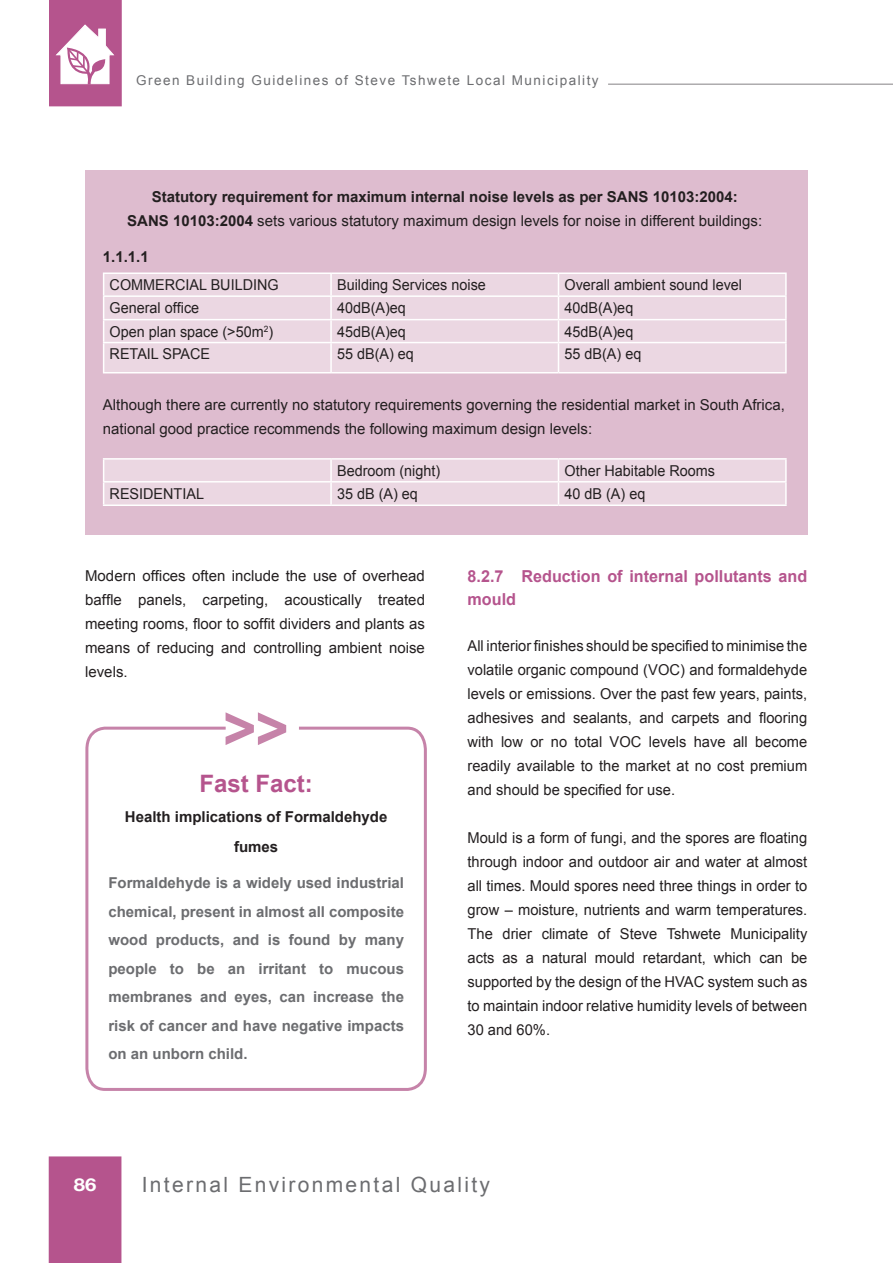
<style>
.page{position:relative;width:893px;height:1263px;background:#fff}
.page>*{position:absolute;margin:0;border:0;box-sizing:border-box;transform-origin:0 0}
.t1{font:700 24px "Arial";color:#b5548d}
.t2{font:21px "Arial";letter-spacing:.11em;color:#6c6d70}
.t3{font:700 17.7px "Helvetica Neue";color:#fff;scale:1.14 1}
.Bullet_3{font:700 16.5px/22.5px "Arial";color:#b5548d}
.Bullet_chap_6{font:15px/24px "Arial";color:#231f20;text-align:justify}
.Bullet_chap_5{font:15px/24px "Arial";color:#231f20}
.Bullet_chap_6-2{font:15px "Arial";color:#231f20;scale:.96 1}
.t4{font:700 15px/28.5px "Arial";color:#6c6d70;text-align:justify}
.Bullet_chap_5-2{font:700 15px/30px "Arial";color:#231f20;text-align:center}
.t5{font:13.5px "Arial";letter-spacing:.11em;color:#6c6d70}
.s1{font-weight:700}
</style>
<div class="page">
<hr style="left:608px;top:84px;width:285px;height:1px;background:#a7a5a7">
<div style="left:49px;top:1157px;width:72px;height:105px;background:#b5548d"></div>
<div style="left:49px;top:1156px;width:72px;height:107px;border:2px solid #b5548d"></div>
<div style="left:50px;top:0;width:71px;height:106px;background:#b5548d"></div>
<div style="left:49px;top:0;width:73px;height:106px;border:2px solid #b5548d"></div>
<svg style="left:56px;top:24px;width:59px;height:61px"></svg>
<div style="left:85px;top:170px;width:723px;height:365px;background:#debccf"></div>
<div style="left:104px;top:274px;width:681px;height:98px;background:#ebd7e2"></div>
<hr style="left:331px;top:372px;width:227px;height:1px;background:#fff">
<hr style="left:103px;top:319px;width:228px;height:1px;background:#fff">
<hr style="left:331px;top:319px;width:227px;height:1px;background:#fff">
<hr style="left:558px;top:319px;width:229px;height:1px;background:#fff">
<hr style="left:103px;top:342px;width:228px;height:1px;background:#fff">
<hr style="left:331px;top:342px;width:227px;height:1px;background:#fff">
<hr style="left:558px;top:342px;width:229px;height:1px;background:#fff">
<hr style="left:331px;top:272px;width:227px;height:2px;background:#fff">
<hr style="left:103px;top:295px;width:228px;height:2px;background:#fff">
<hr style="left:331px;top:295px;width:227px;height:2px;background:#fff">
<hr style="left:558px;top:295px;width:229px;height:2px;background:#fff">
<hr style="left:558px;top:272px;width:229px;height:2px;background:#fff">
<hr style="left:785px;top:274px;width:2px;height:21px;background:#fff">
<hr style="left:785px;top:297px;width:2px;height:22px;background:#fff">
<hr style="left:785px;top:320px;width:2px;height:22px;background:#fff">
<svg style="left:558px;top:274px;width:1px;height:98px"></svg>
<hr style="left:785px;top:343px;width:2px;height:29px;background:#fff">
<hr style="left:558px;top:372px;width:229px;height:1px;background:#fff">
<hr style="left:103px;top:272px;width:228px;height:2px;background:#fff">
<hr style="left:330px;top:274px;width:2px;height:21px;background:#fff">
<hr style="left:330px;top:297px;width:2px;height:22px;background:#fff">
<hr style="left:330px;top:320px;width:2px;height:22px;background:#fff">
<svg style="left:103px;top:274px;width:1px;height:98px"></svg>
<hr style="left:330px;top:343px;width:2px;height:29px;background:#fff">
<hr style="left:103px;top:372px;width:228px;height:1px;background:#fff">
<hr style="left:331px;top:458px;width:227px;height:2px;background:#fff">
<hr style="left:558px;top:481px;width:229px;height:1px;background:#fff">
<hr style="left:331px;top:504px;width:227px;height:2px;background:#fff">
<hr style="left:103px;top:458px;width:228px;height:2px;background:#fff">
<hr style="left:103px;top:504px;width:228px;height:2px;background:#fff">
<hr style="left:558px;top:458px;width:229px;height:2px;background:#fff">
<hr style="left:785px;top:460px;width:2px;height:21px;background:#fff">
<svg style="left:103px;top:459px;width:683px;height:46px;background:#ecd9e3"></svg>
<hr style="left:785px;top:482px;width:2px;height:22px;background:#fff">
<hr style="left:558px;top:504px;width:229px;height:2px;background:#fff">
<svg style="left:85px;top:725px;width:342px;height:366px"></svg>
<svg style="left:226px;top:712px;width:60px;height:33px"></svg>
<p class="t5" style="left:136px;top:72px;width:464px">Green Building Guidelines of Steve Tshwete Local Municipality</p>
<p class="Bullet_chap_5-2" style="left:152px;top:183px;width:588px">Statutory requirement for maximum internal noise levels as per SANS 10103:2004:</p>
<p class="Bullet_chap_5" style="left:127px;top:209px;width:637px"><span class="s1">SANS 10103:2004</span> sets various statutory maximum design levels for noise in different buildings:</p>
<p class="Bullet_chap_5-2" style="left:103px;top:242px;width:47px">1.1.1.1</p>
<p class="Bullet_chap_6-2" style="left:110px;top:275px;width:178px">COMMERCIAL BUILDING</p>
<p class="Bullet_chap_6-2" style="left:337px;top:275px;width:157px">Building Services noise</p>
<p class="Bullet_chap_6-2" style="left:564px;top:275px;width:187px">Overall ambient sound level</p>
<p class="Bullet_chap_6-2" style="left:110px;top:298px;width:95px">General office</p>
<p class="Bullet_chap_6-2" style="left:337px;top:298px;width:73px">40dB(A)eq</p>
<p class="Bullet_chap_6-2" style="left:564px;top:298px;width:73px">40dB(A)eq</p>
<p class="Bullet_chap_6-2" style="left:110px;top:321px;width:172px">Open plan space (&gt;50m<sup>2</sup>)</p>
<p class="Bullet_chap_6-2" style="left:337px;top:321px;width:73px">45dB(A)eq</p>
<p class="Bullet_chap_6-2" style="left:564px;top:321px;width:73px">45dB(A)eq</p>
<p class="Bullet_chap_6-2" style="left:110px;top:344px;width:106px">RETAIL SPACE</p>
<p class="Bullet_chap_6-2" style="left:337px;top:344px;width:82px">55 dB(A) eq</p>
<p class="Bullet_chap_6-2" style="left:564px;top:344px;width:82px">55 dB(A) eq</p>
<p class="Bullet_chap_5" style="left:103px;top:392px;width:684px">Although there are currently no statutory requirements governing the residential market in South Africa, national good practice recommends the following maximum design levels:</p>
<p class="Bullet_chap_6-2" style="left:337px;top:461px;width:109px">Bedroom (night)</p>
<p class="Bullet_chap_6-2" style="left:564px;top:461px;width:158px">Other Habitable Rooms</p>
<p class="Bullet_chap_6-2" style="left:110px;top:484px;width:100px">RESIDENTIAL</p>
<p class="Bullet_chap_6-2" style="left:337px;top:484px;width:86px">35 dB (A) eq</p>
<p class="Bullet_chap_6-2" style="left:564px;top:484px;width:86px">40 dB (A) eq</p>
<p class="Bullet_chap_6" style="left:85px;top:564px;width:341px">Modern offices often include the use of overhead baffle panels, carpeting, acoustically treated meeting rooms, floor to soffit dividers and plants as means of reducing and controlling ambient noise levels.</p>
<p class="Bullet_3" style="left:467px;top:566px;width:341px">8.2.7 Reduction of internal pollutants and mould</p>
<p class="Bullet_chap_6" style="left:467px;top:634px;width:341px">All interior finishes should be specified to minimise the volatile organic compound (VOC) and formaldehyde levels or emissions. Over the past few years, paints, adhesives and sealants, and carpets and flooring with low or no total VOC levels have all become readily available to the market at no cost premium and should be specified for use.</p>
<p class="Bullet_chap_6" style="left:467px;top:826px;width:341px">Mould is a form of fungi, and the spores are floating through indoor and outdoor air and water at almost all times. Mould spores need three things in order to grow – moisture, nutrients and warm temperatures.<br>The drier climate of Steve Tshwete Municipality acts as a natural mould retardant, which can be supported by the design of the HVAC system such as to maintain indoor relative humidity levels of between 30 and 60%.</p>
<p class="t1" style="left:199px;top:768px;width:115px">Fast Fact:</p>
<p class="Bullet_chap_5-2" style="left:125px;top:802px;width:264px">Health implications of Formaldehyde fumes</p>
<p class="t4" style="left:108px;top:869px;width:297px">Formaldehyde is a widely used industrial chemical, present in almost all composite wood products, and is found by many people to be an irritant to mucous membranes and eyes, can increase the risk of cancer and have negative impacts on an unborn child.</p>
<p class="t3" style="left:74px;top:1170px;width:21px">86</p>
<p class="t2" style="left:142px;top:1170px;width:350px">Internal Environmental Quality</p>
</div>
